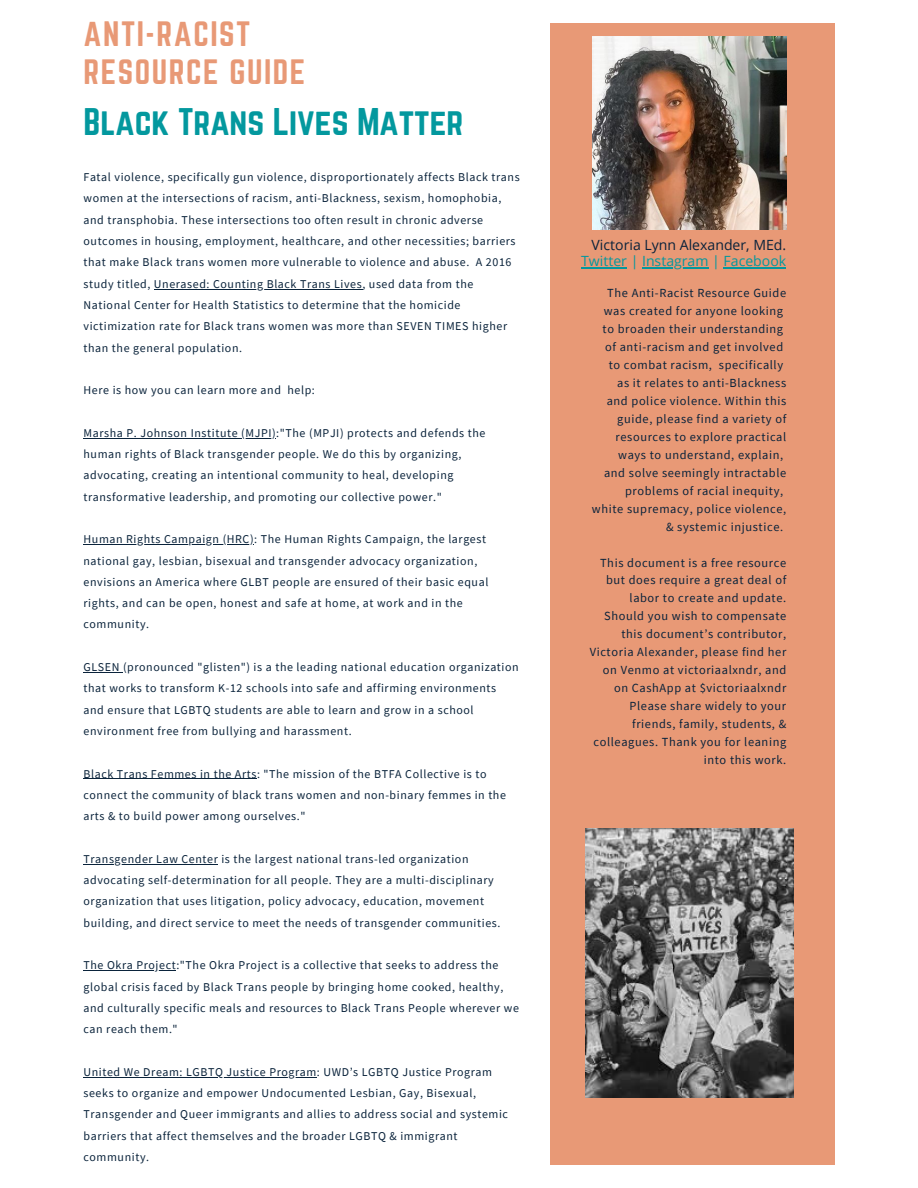
<style>
.page{position:relative;width:918px;height:1188px;background:#fff}
.page>*{position:absolute;margin:0;border:0;box-sizing:border-box;transform-origin:0 0}
.t1{font:33.75px "Norwester";color:#03989e}
.t2{font:30.9px/37.8px "Norwester";letter-spacing:.05em;color:#e89976}
.t3{font:14.1px "Open Sans";color:#03989e}
.t4{font:14.1px "Open Sans";color:#0a233b}
.t5{font:12.45px/18px "Source Sans Pro";letter-spacing:.05em;color:#0a233b;text-align:right}
.t6{font:12px/21.3px "Source Sans Pro";letter-spacing:.05em;color:#0a233b}
</style>
<div class="page">
<hr style="left:154px;top:289px;width:208px;height:1px;background:#0a233b">
<hr style="left:84px;top:438px;width:192px;height:1px;background:#0a233b">
<hr style="left:84px;top:544px;width:170px;height:1px;background:#0a233b">
<hr style="left:84px;top:672px;width:39px;height:1px;background:#0a233b">
<hr style="left:84px;top:779px;width:173px;height:1px;background:#0a233b">
<hr style="left:84px;top:864px;width:134px;height:1px;background:#0a233b">
<hr style="left:84px;top:970px;width:92px;height:1px;background:#0a233b">
<hr style="left:84px;top:1077px;width:233px;height:1px;background:#0a233b">
<div style="left:550px;top:23px;width:285px;height:1142px;background:#e89976"></div>
<img style="left:586px;top:829px;width:208px;height:269px">
<img style="left:593px;top:36px;width:193px;height:194px">
<hr style="left:581px;top:267px;width:46px;height:1px;background:#03989e">
<hr style="left:642px;top:267px;width:67px;height:1px;background:#03989e">
<hr style="left:724px;top:267px;width:62px;height:1px;background:#03989e">
<h2 class="t2" style="left:84px;top:17px;width:223px">ANTI-RACIST<br>RESOURCE GUIDE</h2>
<h1 class="t1" style="left:84px;top:105px;width:381px">Black Trans Lives Matter</h1>
<p class="t6" style="left:84px;top:166px;width:438px">Fatal violence, specifically gun violence, disproportionately affects Black trans women at the intersections of racism, anti-Blackness, sexism, homophobia, and transphobia. These intersections too often result in chronic adverse outcomes in housing, employment, healthcare, and other necessities; barriers that make Black trans women more vulnerable to violence and abuse. A 2016 study titled, Unerased: Counting Black Trans Lives, used data from the National Center for Health Statistics to determine that the homicide victimization rate for Black trans women was more than SEVEN TIMES higher than the general population.</p>
<p class="t6" style="left:84px;top:379px;width:233px">Here is how you can learn more and help:</p>
<p class="t6" style="left:84px;top:422px;width:404px">Marsha P. Johnson Institute (MJPI):"The (MPJI) protects and defends the human rights of Black transgender people. We do this by organizing, advocating, creating an intentional community to heal, developing transformative leadership, and promoting our collective power."</p>
<p class="t6" style="left:84px;top:528px;width:406px">Human Rights Campaign (HRC): The Human Rights Campaign, the largest national gay, lesbian, bisexual and transgender advocacy organization, envisions an America where GLBT people are ensured of their basic equal rights, and can be open, honest and safe at home, at work and in the community.</p>
<p class="t6" style="left:84px;top:656px;width:437px">GLSEN (pronounced "glisten") is a the leading national education organization that works to transform K-12 schools into safe and affirming environments and ensure that LGBTQ students are able to learn and grow in a school environment free from bullying and harassment.</p>
<p class="t6" style="left:84px;top:763px;width:424px">Black Trans Femmes in the Arts: "The mission of the BTFA Collective is to connect the community of black trans women and non-binary femmes in the arts &amp; to build power among ourselves."</p>
<p class="t6" style="left:84px;top:848px;width:418px">Transgender Law Center is the largest national trans-led organization advocating self-determination for all people. They are a multi-disciplinary organization that uses litigation, policy advocacy, education, movement building, and direct service to meet the needs of transgender communities.</p>
<p class="t6" style="left:84px;top:954px;width:437px">The Okra Project:"The Okra Project is a collective that seeks to address the global crisis faced by Black Trans people by bringing home cooked, healthy, and culturally specific meals and resources to Black Trans People wherever we can reach them."</p>
<p class="t6" style="left:84px;top:1061px;width:426px">United We Dream: LGBTQ Justice Program: UWD’s LGBTQ Justice Program seeks to organize and empower Undocumented Lesbian, Gay, Bisexual, Transgender and Queer immigrants and allies to address social and systemic barriers that affect themselves and the broader LGBTQ &amp; immigrant community.</p>
<p class="t4" style="left:592px;top:235px;width:196px">Victoria Lynn Alexander, MEd.</p>
<p class="t3" style="left:581px;top:251px;width:207px">Twitter | Instagram | Facebook</p>
<p class="t5" style="left:592px;top:284px;width:196px">The Anti-Racist Resource Guide was created for anyone looking<br>to broaden their understanding of anti-racism and get involved<br>to combat racism, specifically<br>as it relates to anti-Blackness<br>and police violence. Within this guide, please find a variety of resources to explore practical ways to understand, explain,<br>and solve seemingly intractable problems of racial inequity,<br>white supremacy, police violence, &amp; systemic injustice.</p>
<p class="t5" style="left:590px;top:553px;width:198px">This document is a free resource but does require a great deal of labor to create and update.<br>Should you wish to compensate this document’s contributor,<br>Victoria Alexander, please find her on Venmo at victoriaalxndr, and on CashApp at $victoriaalxndr<br>Please share widely to your friends, family, students, &amp; colleagues. Thank you for leaning into this work.</p>
</div>
